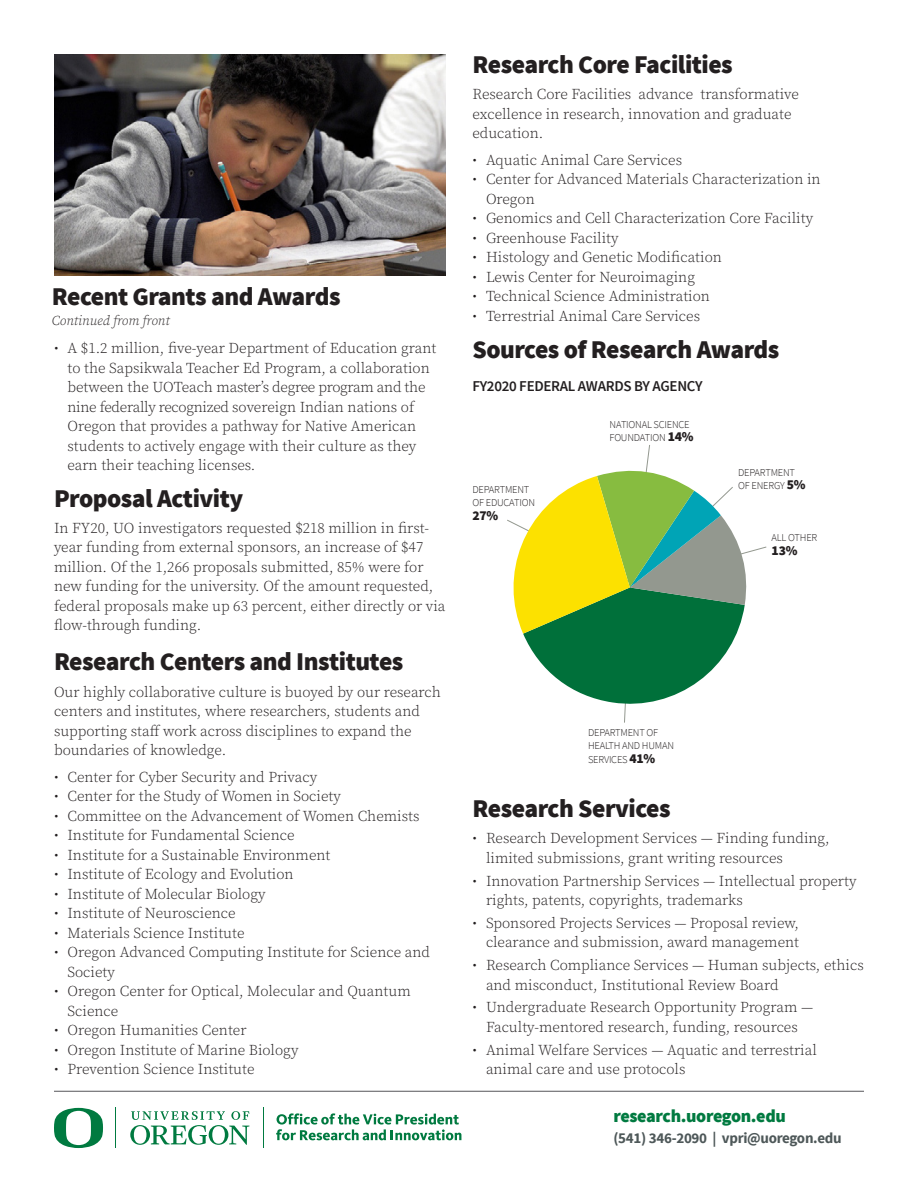
<style>
.page{position:relative;width:918px;height:1188px;background:#fff}
.page>*{position:absolute;margin:0;border:0;box-sizing:border-box;transform-origin:0 0}
.Heading_1{font:900 25.5px "Source Sans Pro";letter-spacing:-.02em;color:#231f20}
.Heading_1-2{font:900 18px "Source Sans Pro";letter-spacing:-.02em;color:#007a40}
.Body_Text{font:300 15px/19.5px "Source Serif Pro";color:#231f20}
.Heading_1-3{font:700 15px "Source Sans Pro";letter-spacing:-.02em;color:#4e5859}
.Heading_1-4{font:600 15px "Source Sans Pro";letter-spacing:-.02em;color:#231f20}
.Heading_1-5{font:italic 300 13.5px "Source Serif Pro";color:#231f20}
.Heading_1-6{font:900 13.5px "Source Sans Pro";color:#231f20}
.Heading_1-7{font:300 10.5px/13.5px "Source Sans Pro";letter-spacing:-.02em;color:#231f20}
.s1{font-weight:900;font-size:13.5px}
</style>
<div class="page">
<svg style="left:507px;top:445px;width:260px;height:278px"></svg>
<img style="left:54px;top:54px;width:392px;height:221px">
<svg style="left:130px;top:1111px;width:119px;height:34px"></svg>
<svg style="left:54px;top:1108px;width:49px;height:40px"></svg>
<hr style="left:115px;top:1108px;width:1px;height:40px;background:#007a40">
<hr style="left:263px;top:1108px;width:1px;height:40px;background:#007a40">
<svg style="left:276px;top:1113px;width:185px;height:27px"></svg>
<hr style="left:54px;top:1091px;width:810px;height:1px;background:#55565a">
<p class="Heading_1" style="left:52px;top:280px;width:290px">Recent Grants and Awards</p>
<p class="Heading_1-5" style="left:52px;top:312px;width:119px">Continued from front</p>
<p class="Body_Text" style="left:68px;top:339px;width:370px;text-indent:-14px">• A $1.2 million, five-year Department of Education grant to the Sapsikwala Teacher Ed Program, a collaboration between the UOTeach master’s degree program and the nine federally recognized sovereign Indian nations of Oregon that provides a pathway for Native American students to actively engage with their culture as they earn their teaching licenses.</p>
<p class="Heading_1" style="left:54px;top:482px;width:191px">Proposal Activity</p>
<p class="Body_Text" style="left:54px;top:518px;width:393px">In FY20, UO investigators requested $218 million in first&shy;year funding from external sponsors, an increase of $47 million. Of the 1,266 proposals submitted, 85% were for new funding for the university. Of the amount requested, federal proposals make up 63 percent, either directly or via flow-through funding.</p>
<p class="Heading_1" style="left:54px;top:645px;width:351px">Research Centers and Institutes</p>
<p class="Body_Text" style="left:54px;top:682px;width:388px">Our highly collaborative culture is buoyed by our research centers and institutes, where researchers, students and supporting staff work across disciplines to expand the boundaries of knowledge.</p>
<p class="Body_Text" style="left:54px;top:767px;width:265px">• Center for Cyber Security and Privacy</p>
<p class="Body_Text" style="left:54px;top:787px;width:289px">• Center for the Study of Women in Society</p>
<p class="Body_Text" style="left:54px;top:806px;width:367px">• Committee on the Advancement of Women Chemists</p>
<p class="Body_Text" style="left:54px;top:826px;width:242px">• Institute for Fundamental Science</p>
<p class="Body_Text" style="left:54px;top:845px;width:278px">• Institute for a Sustainable Environment</p>
<p class="Body_Text" style="left:54px;top:865px;width:241px">• Institute of Ecology and Evolution</p>
<p class="Body_Text" style="left:54px;top:884px;width:213px">• Institute of Molecular Biology</p>
<p class="Body_Text" style="left:54px;top:904px;width:183px">• Institute of Neuroscience</p>
<p class="Body_Text" style="left:54px;top:923px;width:192px">• Materials Science Institute</p>
<p class="Body_Text" style="left:68px;top:943px;width:364px;text-indent:-14px">• Oregon Advanced Computing Institute for Science and<br>Society</p>
<p class="Body_Text" style="left:68px;top:982px;width:345px;text-indent:-14px">• Oregon Center for Optical, Molecular and Quantum<br>Science</p>
<p class="Body_Text" style="left:54px;top:1021px;width:194px">• Oregon Humanities Center</p>
<p class="Body_Text" style="left:54px;top:1040px;width:246px">• Oregon Institute of Marine Biology</p>
<p class="Body_Text" style="left:54px;top:1060px;width:202px">• Prevention Science Institute</p>
<p class="Heading_1" style="left:472px;top:48px;width:262px">Research Core Facilities</p>
<p class="Body_Text" style="left:472px;top:85px;width:328px">Research Core Facilities advance transformative excellence in research, innovation and graduate education.</p>
<p class="Body_Text" style="left:472px;top:150px;width:211px">• Aquatic Animal Care Services</p>
<p class="Body_Text" style="left:486px;top:170px;width:336px;text-indent:-14px">• Center for Advanced Materials Characterization in<br>Oregon</p>
<p class="Body_Text" style="left:472px;top:209px;width:342px">• Genomics and Cell Characterization Core Facility</p>
<p class="Body_Text" style="left:472px;top:228px;width:148px">• Greenhouse Facility</p>
<p class="Body_Text" style="left:472px;top:248px;width:251px">• Histology and Genetic Modification</p>
<p class="Body_Text" style="left:472px;top:267px;width:224px">• Lewis Center for Neuroimaging</p>
<p class="Body_Text" style="left:472px;top:287px;width:239px">• Technical Science Administration</p>
<p class="Body_Text" style="left:472px;top:306px;width:229px">• Terrestrial Animal Care Services</p>
<p class="Heading_1" style="left:472px;top:333px;width:308px">Sources of Research Awards</p>
<p class="Heading_1-4" style="left:472px;top:376px;width:232px">FY2020 FEDERAL AWARDS BY AGENCY</p>
<p class="Heading_1-7" style="left:472px;top:483px;width:58px">DEPARTMENT</p>
<p class="Heading_1-7" style="left:472px;top:496px;width:64px">OF EDUCATION</p>
<p class="Heading_1-6" style="left:472px;top:507px;width:27px">27%</p>
<p class="Heading_1-7" style="left:610px;top:418px;width:82px">NATIONAL SCIENCE</p>
<p class="Heading_1-7" style="left:610px;top:431px;width:85px">FOUNDATION <span class="s1">14%</span></p>
<p class="Heading_1-7" style="left:738px;top:465px;width:58px">DEPARTMENT</p>
<p class="Heading_1-7" style="left:738px;top:479px;width:69px">OF ENERGY <span class="s1">5%</span></p>
<p class="Heading_1-7" style="left:772px;top:531px;width:47px">ALL OTHER</p>
<p class="Heading_1-6" style="left:772px;top:542px;width:27px">13%</p>
<p class="Heading_1-7" style="left:588px;top:726px;width:88px">DEPARTMENT OF<br>HEALTH AND HUMAN<br>SERVICES <span class="s1">41%</span></p>
<p class="Heading_1" style="left:472px;top:792px;width:200px">Research Services</p>
<p class="Body_Text" style="left:486px;top:829px;width:345px;text-indent:-14px">• Research Development Services — Finding funding, limited submissions, grant writing resources</p>
<p class="Body_Text" style="left:486px;top:871px;width:372px;text-indent:-14px">• Innovation Partnership Services — Intellectual property rights, patents, copyrights, trademarks</p>
<p class="Body_Text" style="left:472px;top:913px;width:328px;text-align:right">• Sponsored Projects Services — Proposal review, clearance and submission, award management</p>
<p class="Body_Text" style="left:486px;top:956px;width:379px;text-indent:-14px">• Research Compliance Services — Human subjects, ethics and misconduct, Institutional Review Board</p>
<p class="Body_Text" style="left:472px;top:998px;width:342px;text-align:center">• Undergraduate Research Opportunity Program —<br>Faculty-mentored research, funding, resources</p>
<p class="Body_Text" style="left:486px;top:1040px;width:332px;text-indent:-14px">• Animal Welfare Services — Aquatic and terrestrial animal care and use protocols</p>
<p class="Heading_1-2" style="left:613px;top:1104px;width:174px">research.uoregon.edu</p>
<p class="Heading_1-3" style="left:613px;top:1128px;width:230px">(541) 346-2090 | vpri@uoregon.edu</p>
</div>
